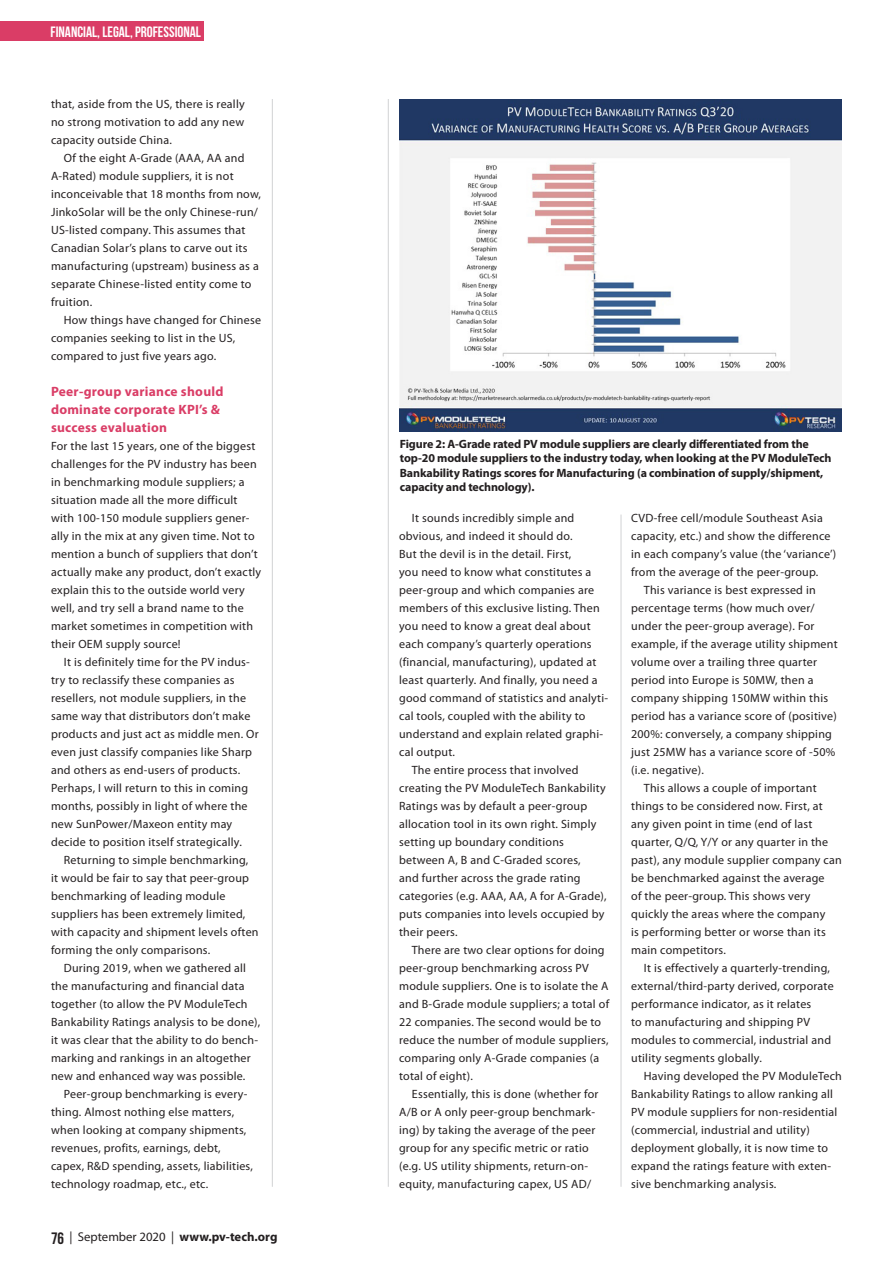
<style>
.page{position:relative;width:893px;height:1263px;background:#fff}
.page>*{position:absolute;margin:0;border:0;box-sizing:border-box;transform-origin:0 0}
.t1{font:15px "Bebas Neue";color:#fff}
.Subhead{font:700 13.5px/18px "Myriad Pro";letter-spacing:.02em;color:#da3d66}
.t2{font:12.75px "Myriad Pro";color:#231f20}
.Body_indent{font:12px/18px "Myriad Pro";letter-spacing:.02em;color:#231f20}
.Body_no_indent{font:12px/18px "Myriad Pro";letter-spacing:.02em;color:#231f20}
.t3{font:700 12px/14.4px "Myriad Pro";letter-spacing:-.01em;color:#231f20}
.s1{font-family:"Bebas Neue";font-size:16.5px}
.s2{font-weight:700}
</style>
<div class="page">
<div style="left:0;top:21px;width:204px;height:20px;background:#da3d66"></div>
<hr style="left:272px;top:99px;width:1px;height:1088px;background:#d1d2d4">
<hr style="left:388px;top:99px;width:1px;height:1088px;background:#d1d2d4">
<hr style="left:621px;top:514px;width:1px;height:673px;background:#d1d2d4">
<img style="left:399px;top:99px;width:443px;height:332px">
<p class="t1" style="left:51px;top:23px;width:152px">FINANCIAL, LEGAL, PROFESSIONAL</p>
<p class="Body_indent" style="left:51px;top:95px;width:195px;text-align:justify">that, aside from the US, there is really no strong motivation to add any new capacity outside China.</p>
<p class="Body_indent" style="left:51px;top:149px;width:212px;text-indent:13px">Of the eight A-Grade (AAA, AA and A-Rated) module suppliers, it is not inconceivable that 18 months from now, JinkoSolar will be the only Chinese-run/ US-listed company. This assumes that Canadian Solar’s plans to carve out its manufacturing (upstream) business as a separate Chinese-listed entity come to fruition.</p>
<p class="Body_indent" style="left:51px;top:311px;width:212px;text-indent:13px">How things have changed for Chinese companies seeking to list in the US, compared to just five years ago.</p>
<p class="Subhead" style="left:51px;top:382px;width:174px">Peer-group variance should dominate corporate KPI’s &amp; success evaluation</p>
<p class="Body_no_indent" style="left:51px;top:437px;width:212px">For the last 15 years, one of the biggest challenges for the PV industry has been in benchmarking module suppliers; a situation made all the more difficult with 100-150 module suppliers gener&shy;ally in the mix at any given time. Not to mention a bunch of suppliers that don’t actually make any product, don’t exactly explain this to the outside world very well, and try sell a brand name to the market sometimes in competition with their OEM supply source!</p>
<p class="Body_indent" style="left:51px;top:653px;width:209px;text-indent:13px">It is definitely time for the PV indus&shy;try to reclassify these companies as resellers, not module suppliers, in the same way that distributors don’t make products and just act as middle men. Or even just classify companies like Sharp and others as end-users of products.<br>Perhaps, I will return to this in coming months, possibly in light of where the new SunPower/Maxeon entity may decide to position itself strategically.</p>
<p class="Body_indent" style="left:51px;top:851px;width:209px;text-indent:13px">Returning to simple benchmarking,<br>it would be fair to say that peer-group benchmarking of leading module suppliers has been extremely limited, with capacity and shipment levels often forming the only comparisons.</p>
<p class="Body_indent" style="left:51px;top:959px;width:211px;text-indent:13px">During 2019, when we gathered all the manufacturing and financial data together (to allow the PV ModuleTech Bankability Ratings analysis to be done), it was clear that the ability to do bench&shy;marking and rankings in an altogether new and enhanced way was possible.</p>
<p class="Body_indent" style="left:51px;top:1085px;width:203px;text-indent:13px">Peer-group benchmarking is every&shy;thing. Almost nothing else matters, when looking at company shipments, revenues, profits, earnings, debt, capex, R&amp;D spending, assets, liabilities, technology roadmap, etc., etc.</p>
<p class="t2" style="left:51px;top:1229px;width:228px"><span class="s1">76</span> | September 2020 | <span class="s2">www.pv-tech.org</span></p>
<p class="t3" style="left:400px;top:436px;width:433px">Figure 2: A-Grade rated PV module suppliers are clearly differentiated from the top-20 module suppliers to the industry today, when looking at the PV ModuleTech Bankability Ratings scores for Manufacturing (a combination of supply/shipment, capacity and technology).</p>
<p class="Body_indent" style="left:399px;top:509px;width:210px;text-indent:13px">It sounds incredibly simple and obvious, and indeed it should do.<br>But the devil is in the detail. First,<br>you need to know what constitutes a peer-group and which companies are members of this exclusive listing. Then you need to know a great deal about each company’s quarterly operations (financial, manufacturing), updated at least quarterly. And finally, you need a good command of statistics and analyti&shy;cal tools, coupled with the ability to understand and explain related graphi&shy;cal output.</p>
<p class="Body_indent" style="left:399px;top:761px;width:209px;text-indent:13px">The entire process that involved creating the PV ModuleTech Bankability Ratings was by default a peer-group allocation tool in its own right. Simply setting up boundary conditions between A, B and C-Graded scores,<br>and further across the grade rating categories (e.g. AAA, AA, A for A-Grade), puts companies into levels occupied by their peers.</p>
<p class="Body_indent" style="left:399px;top:941px;width:212px;text-indent:13px">There are two clear options for doing peer-group benchmarking across PV module suppliers. One is to isolate the A and B-Grade module suppliers; a total of 22 companies. The second would be to reduce the number of module suppliers, comparing only A-Grade companies (a total of eight).</p>
<p class="Body_indent" style="left:399px;top:1085px;width:201px;text-indent:13px">Essentially, this is done (whether for A/B or A only peer-group benchmark&shy;ing) by taking the average of the peer group for any specific metric or ratio (e.g. US utility shipments, return-on&shy;equity, manufacturing capex, US AD/</p>
<p class="Body_indent" style="left:631px;top:509px;width:206px">CVD-free cell/module Southeast Asia capacity, etc.) and show the difference in each company’s value (the ‘variance’) from the average of the peer-group.</p>
<p class="Body_indent" style="left:631px;top:581px;width:208px;text-indent:13px">This variance is best expressed in percentage terms (how much over/ under the peer-group average). For example, if the average utility shipment volume over a trailing three quarter period into Europe is 50MW, then a company shipping 150MW within this period has a variance score of (positive)<br>200%: conversely, a company shipping just 25MW has a variance score of -50% (i.e. negative).</p>
<p class="Body_indent" style="left:631px;top:779px;width:212px;text-indent:13px">This allows a couple of important things to be considered now. First, at any given point in time (end of last quarter, Q/Q, Y/Y or any quarter in the past), any module supplier company can be benchmarked against the average<br>of the peer-group. This shows very quickly the areas where the company<br>is performing better or worse than its main competitors.</p>
<p class="Body_indent" style="left:631px;top:959px;width:204px;text-indent:13px">It is effectively a quarterly-trending, external/third-party derived, corporate performance indicator, as it relates<br>to manufacturing and shipping PV modules to commercial, industrial and utility segments globally.</p>
<p class="Body_indent" style="left:631px;top:1067px;width:212px;text-indent:13px">Having developed the PV ModuleTech Bankability Ratings to allow ranking all PV module suppliers for non-residential (commercial, industrial and utility) deployment globally, it is now time to expand the ratings feature with exten&shy;sive benchmarking analysis.</p>
</div>
